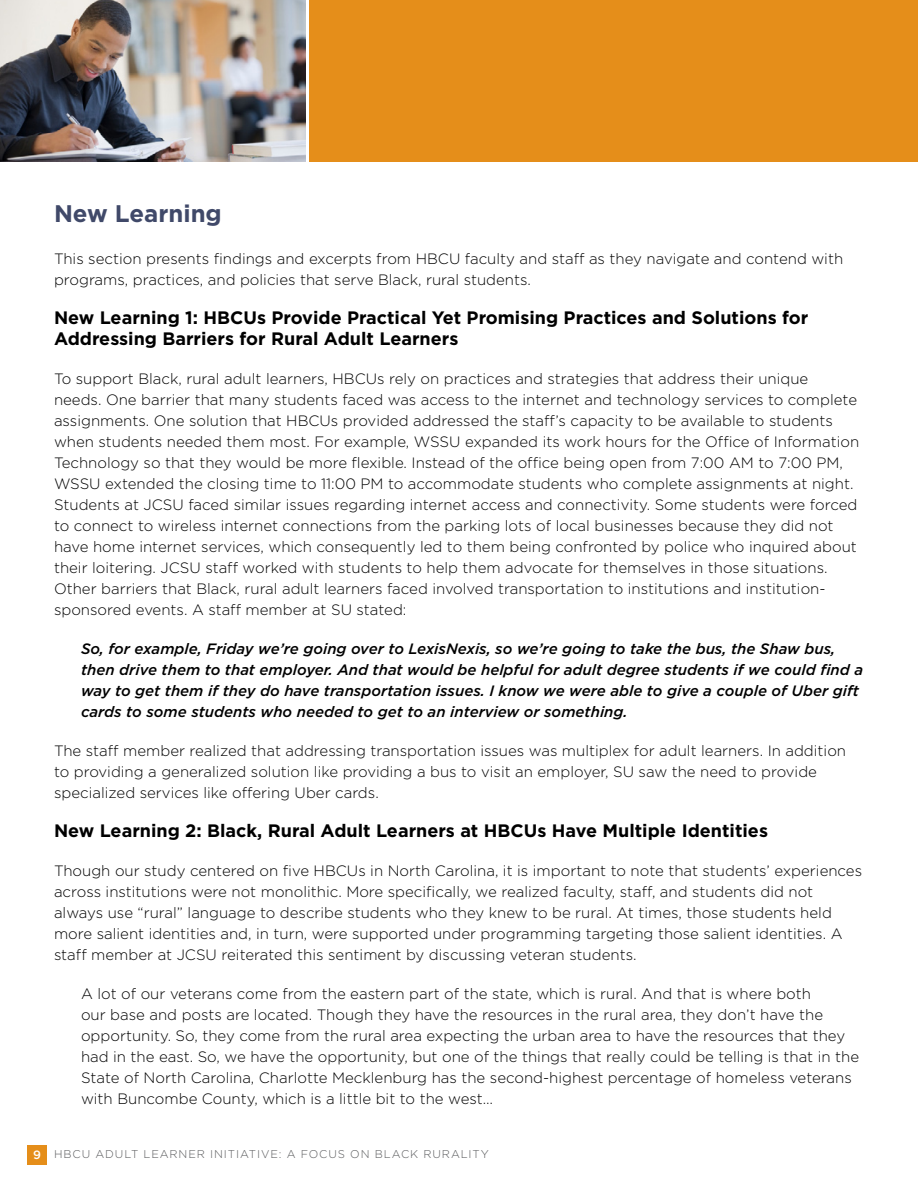
<style>
.page{position:relative;width:918px;height:1188px;background:#fff}
.page>*{position:absolute;margin:0;border:0;box-sizing:border-box;transform-origin:0 0}
.t1{font:700 24px "Gotham";color:#404969}
.t2{font:700 18px/21px "Gotham";color:#000}
.t3{font:300 15px/21px "Gotham";color:#000}
.t4{font:italic 500 15px/21px "Gotham";color:#000}
.t5{font:300 11.25px "Gotham";letter-spacing:.08em;color:#58595b}
.s1{font-weight:500;font-size:12px;color:#fff}
</style>
<div class="page">
<div style="left:309px;top:0;width:609px;height:162px;background:#e58e1a"></div>
<img style="left:0;top:0;width:305px;height:162px">
<div style="left:27px;top:1145px;width:20px;height:20px;background:#e58e1a"></div>
<h1 class="t1" style="left:54px;top:200px;width:169px">New Learning</h1>
<p class="t3" style="left:54px;top:248px;width:791px">This section presents findings and excerpts from HBCU faculty and staff as they navigate and contend with programs, practices, and policies that serve Black, rural students.</p>
<p class="t2" style="left:54px;top:307px;width:756px">New Learning 1: HBCUs Provide Practical Yet Promising Practices and Solutions for<br>Addressing Barriers for Rural Adult Learners</p>
<p class="t3" style="left:54px;top:368px;width:807px">To support Black, rural adult learners, HBCUs rely on practices and strategies that address their unique needs. One barrier that many students faced was access to the internet and technology services to complete assignments. One solution that HBCUs provided addressed the staff’s capacity to be available to students when students needed them most. For example, WSSU expanded its work hours for the Office of Information Technology so that they would be more flexible. Instead of the office being open from 7:00 AM to 7:00 PM, WSSU extended the closing time to 11:00 PM to accommodate students who complete assignments at night.<br>Students at JCSU faced similar issues regarding internet access and connectivity. Some students were forced to connect to wireless internet connections from the parking lots of local businesses because they did not have home internet services, which consequently led to them being confronted by police who inquired about their loitering. JCSU staff worked with students to help them advocate for themselves in those situations.<br>Other barriers that Black, rural adult learners faced involved transportation to institutions and institution&shy;sponsored events. A staff member at SU stated:</p>
<p class="t4" style="left:81px;top:638px;width:784px">So, for example, Friday we’re going over to LexisNexis, so we’re going to take the bus, the Shaw bus, then drive them to that employer. And that would be helpful for adult degree students if we could find a way to get them if they do have transportation issues. I know we were able to give a couple of Uber gift cards to some students who needed to get to an interview or something.</p>
<p class="t3" style="left:54px;top:740px;width:794px">The staff member realized that addressing transportation issues was multiplex for adult learners. In addition to providing a generalized solution like providing a bus to visit an employer, SU saw the need to provide specialized services like offering Uber cards.</p>
<p class="t2" style="left:54px;top:820px;width:716px">New Learning 2: Black, Rural Adult Learners at HBCUs Have Multiple Identities</p>
<p class="t3" style="left:54px;top:860px;width:810px">Though our study centered on five HBCUs in North Carolina, it is important to note that students’ experiences across institutions were not monolithic. More specifically, we realized faculty, staff, and students did not always use “rural” language to describe students who they knew to be rural. At times, those students held more salient identities and, in turn, were supported under programming targeting those salient identities. A staff member at JCSU reiterated this sentiment by discussing veteran students.</p>
<p class="t3" style="left:81px;top:983px;width:780px">A lot of our veterans come from the eastern part of the state, which is rural. And that is where both<br>our base and posts are located. Though they have the resources in the rural area, they don’t have the opportunity. So, they come from the rural area expecting the urban area to have the resources that they had in the east. So, we have the opportunity, but one of the things that really could be telling is that in the State of North Carolina, Charlotte Mecklenburg has the second-highest percentage of homeless veterans with Buncombe County, which is a little bit to the west…</p>
<p class="t5" style="left:33px;top:1148px;width:457px"><span class="s1">9</span> HBCU ADULT LEARNER INITIATIVE: A FOCUS ON BLACK RURALITY</p>
</div>
